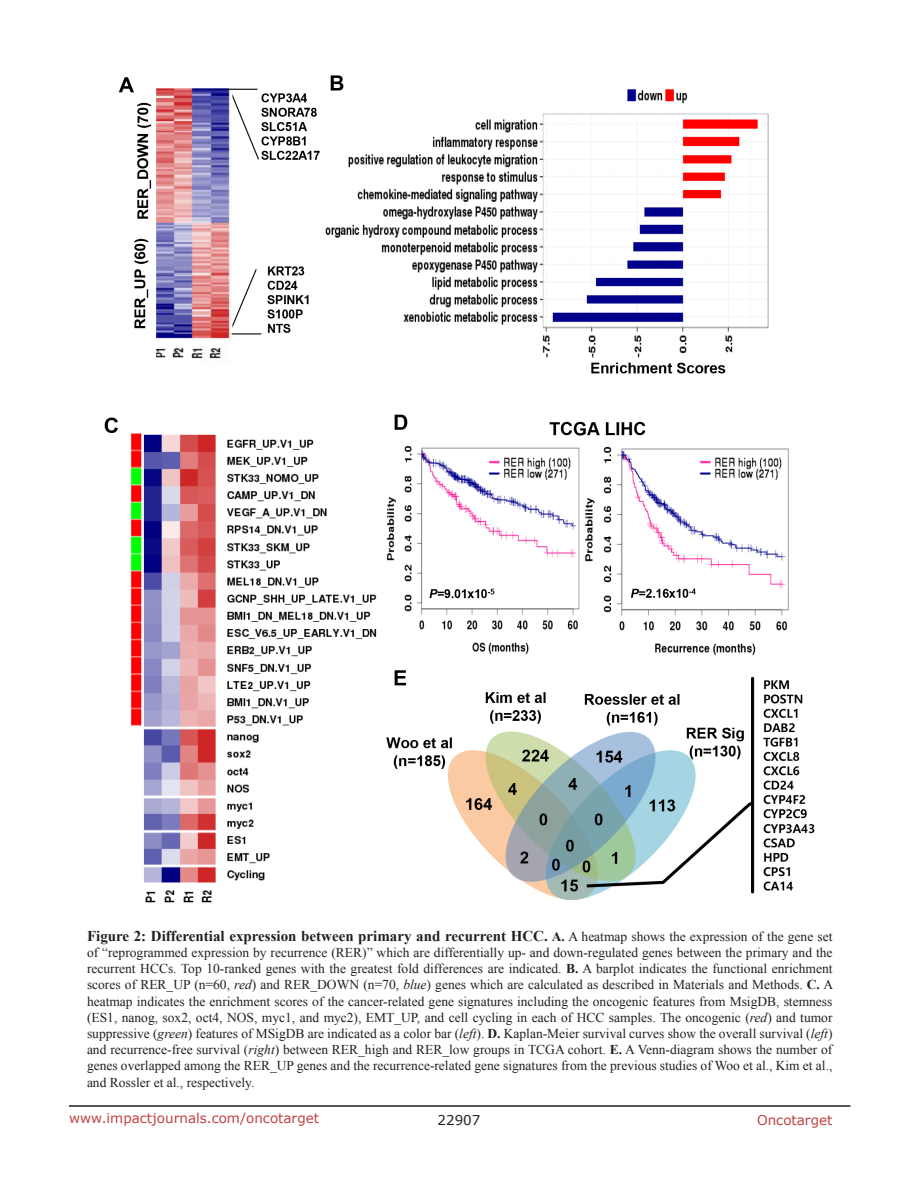
<style>
.page{position:relative;width:918px;height:1188px;background:#fff}
.page>*{position:absolute;margin:0;border:0;box-sizing:border-box;transform-origin:0 0}
.figuretext{font:700 15px "Times New Roman";color:#231f20}
.figuretext-2{font:13.5px/16.2px "Times New Roman";color:#231f20;text-align:justify}
.t1{font:13.5px "Verdana";color:#c24141}
.t2{font:13.5px "Verdana";color:#231f20}
.s1{font-size:13.5px}
.s2{font-weight:400;font-size:13.5px}
.s3{font-weight:700}
.s4{font-style:italic}
</style>
<div class="page">
<hr style="left:69px;top:1105px;width:781px;height:2px;background:#231f20">
<img style="left:104px;top:75px;width:711px;height:828px">
<p class="figuretext" style="left:87px;top:925px;width:747px">Figure 2: Differential expression between primary and recurrent HCC. <span class="s1">A.</span> <span class="s2">A heatmap shows the expression of the gene set</span></p>
<p class="figuretext-2" style="left:87px;top:944px;width:748px">of “reprogrammed expression by recurrence (RER)” which are differentially up- and down-regulated genes between the primary and the recurrent HCCs. Top 10-ranked genes with the greatest fold differences are indicated. <span class="s3">B.</span> A barplot indicates the functional enrichment scores of RER_UP (n=60, <span class="s4">red</span>) and RER_DOWN (n=70, <span class="s4">blue</span>) genes which are calculated as described in Materials and Methods. <span class="s3">C.</span> A heatmap indicates the enrichment scores of the cancer-related gene signatures including the oncogenic features from MsigDB, stemness (ES1, nanog, sox2, oct4, NOS, myc1, and myc2), EMT_UP, and cell cycling in each of HCC samples. The oncogenic (<span class="s4">red</span>) and tumor suppressive (<span class="s4">green</span>) features of MSigDB are indicated as a color bar (<span class="s4">left</span>). <span class="s3">D.</span> Kaplan-Meier survival curves show the overall survival (<span class="s4">left</span>) and recurrence-free survival (<span class="s4">right</span>) between RER_high and RER_low groups in TCGA cohort. <span class="s3">E.</span> A Venn-diagram shows the number of genes overlapped among the RER_UP genes and the recurrence-related gene signatures from the previous studies of Woo et al., Kim et al., and Rossler et al., respectively.</p>
<p class="t1" style="left:69px;top:1109px;width:252px">www.impactjournals.com/oncotarget</p>
<p class="t2" style="left:438px;top:1111px;width:44px">22907</p>
<p class="t1" style="left:757px;top:1111px;width:77px">Oncotarget</p>
</div>
